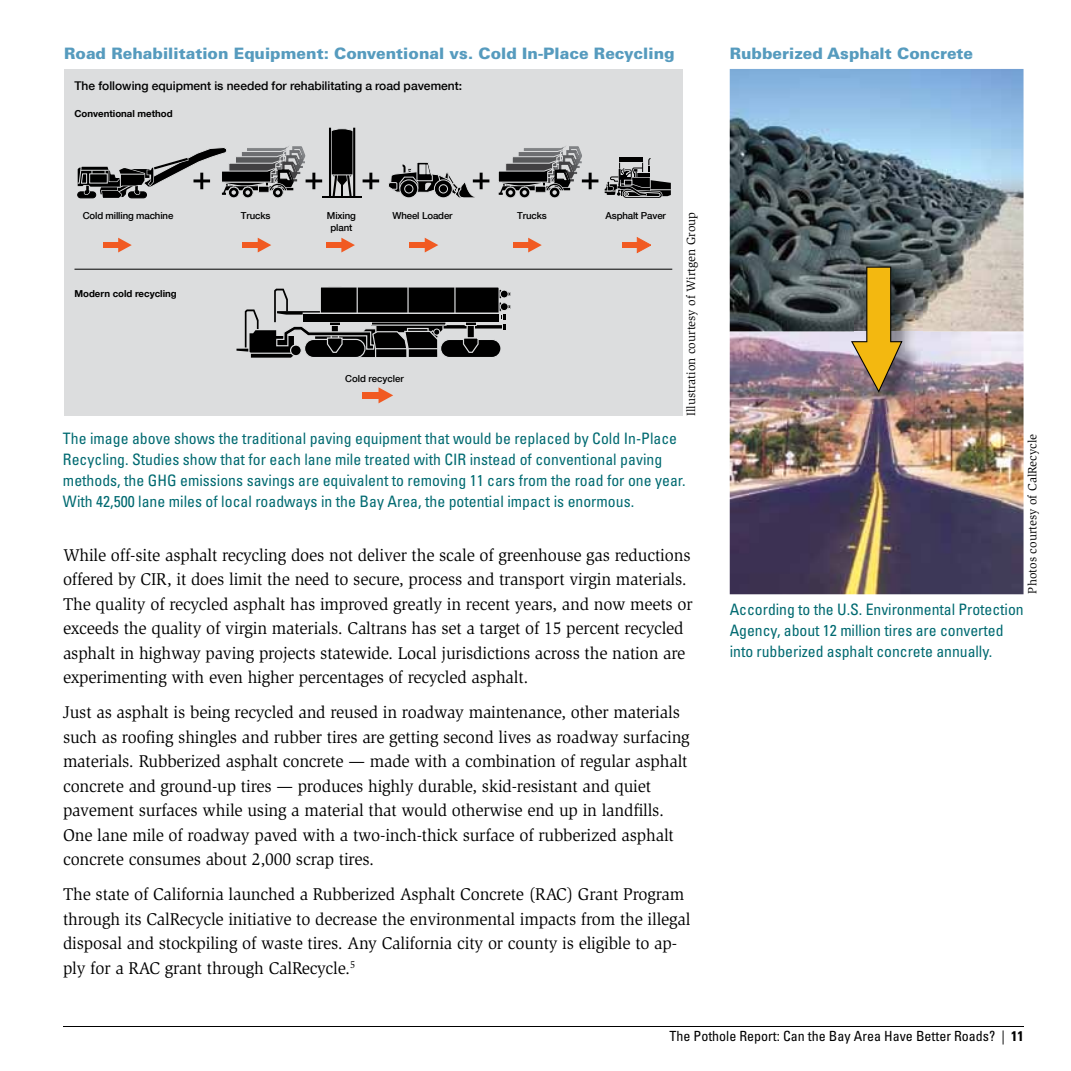
<style>
.page{position:relative;width:1071px;height:1071px;background:#fff}
.page>*{position:absolute;margin:0;border:0;box-sizing:border-box;transform-origin:0 0}
.t1{font:17.5px/24.5px "Slimbach";letter-spacing:-.01em;color:#000}
.t2{font:condensed 15.75px/21px "Univers LT Std";color:#006a71}
.t3{font:900 15.75px "Univers LT Std";color:#569bbe}
.t4{font:condensed 14px "Univers LT Std";color:#000}
.t5{font:12.25px "Slimbach";color:#000}
.t6{font:500 12.08px "Helvetica Neue";color:#000}
.t7{font:500 9.62px "Helvetica Neue";letter-spacing:-.015em;color:#000}
.t8{font:700 9.62px "Helvetica Neue";color:#000}
.s1{font-weight:700}
</style>
<div class="page">
<hr style="left:63px;top:1026px;width:961px;height:1px;background:#000">
<img style="left:730px;top:69px;width:294px;height:525px">
<img style="left:855px;top:269px;width:68px;height:144px">
<svg style="left:851px;top:267px;width:52px;height:126px;background:#9f843f"></svg>
<div style="left:64px;top:69px;width:619px;height:347px;background:#dcddde"></div>
<hr style="left:74px;top:269px;width:598px;height:1px;background:#000">
<svg style="left:444px;top:325px;width:55px;height:4px"></svg>
<hr style="left:371px;top:321px;width:75px;height:4px;background:#000">
<div style="left:371px;top:320px;width:76px;height:6px;border:1px solid #dcddde"></div>
<div style="left:441px;top:339px;width:60px;height:19px;background:#000;border-radius:9px"></div>
<div style="left:440px;top:339px;width:62px;height:19px;border:1px solid #dcddde;border-radius:9px"></div>
<div style="left:467px;top:322px;width:7px;height:16px;background:#000"></div>
<div style="left:467px;top:322px;width:8px;height:17px;border:1px solid #dcddde"></div>
<svg style="left:462px;top:337px;width:17px;height:16px"></svg>
<div style="left:465px;top:290px;width:12px;height:36px;border:2px solid #dcddde"></div>
<div style="left:466px;top:291px;width:10px;height:34px;background:#000"></div>
<div style="left:320px;top:287px;width:179px;height:32px;background:#000"></div>
<div style="left:303px;top:313px;width:197px;height:10px;border:2px solid #dcddde"></div>
<hr style="left:454px;top:287px;width:2px;height:27px;background:#dcddde">
<svg style="left:236px;top:287px;width:208px;height:71px"></svg>
<div style="left:304px;top:314px;width:195px;height:7px;background:#000"></div>
<svg style="left:499px;top:289px;width:12px;height:41px"></svg>
<div style="left:362px;top:392px;width:18px;height:6px;background:#f15a22"></div>
<svg style="left:379px;top:387px;width:14px;height:16px"></svg>
<div style="left:622px;top:242px;width:17px;height:6px;background:#f15a22"></div>
<svg style="left:636px;top:237px;width:15px;height:17px"></svg>
<div style="left:513px;top:242px;width:17px;height:6px;background:#f15a22"></div>
<svg style="left:528px;top:238px;width:14px;height:14px"></svg>
<div style="left:410px;top:242px;width:16px;height:6px;background:#f15a22"></div>
<svg style="left:425px;top:238px;width:13px;height:14px"></svg>
<div style="left:103px;top:242px;width:17px;height:6px;background:#f15a22"></div>
<svg style="left:118px;top:238px;width:14px;height:14px"></svg>
<div style="left:243px;top:242px;width:16px;height:6px;background:#f15a22"></div>
<svg style="left:258px;top:238px;width:13px;height:14px"></svg>
<hr style="left:323px;top:197px;width:39px;height:1px;background:#000">
<svg style="left:329px;top:128px;width:26px;height:69px;background:#303030"></svg>
<div style="left:326px;top:242px;width:17px;height:6px;background:#f15a22"></div>
<svg style="left:341px;top:238px;width:14px;height:14px"></svg>
<svg style="left:77px;top:146px;width:245px;height:53px"></svg>
<svg style="left:363px;top:173px;width:16px;height:16px"></svg>
<svg style="left:388px;top:162px;width:101px;height:36px"></svg>
<svg style="left:498px;top:146px;width:173px;height:52px"></svg>
<p class="t3" style="left:64px;top:43px;width:612px">Road Rehabilitation Equipment: Conventional vs. Cold In-Place Recycling</p>
<p class="t6" style="left:74px;top:78px;width:389px">The following equipment is needed for rehabilitating a road pavement:</p>
<p class="t8" style="left:74px;top:108px;width:100px">Conventional method</p>
<p class="t3" style="left:730px;top:43px;width:245px">Rubberized Asphalt Concrete</p>
<p class="t7" style="left:83px;top:210px;width:92px">Cold milling machine</p>
<p class="t7" style="left:241px;top:210px;width:31px">Trucks</p>
<p class="t7" style="left:327px;top:210px;width:31px">Mixing</p>
<p class="t7" style="left:392px;top:210px;width:62px">Wheel Loader</p>
<p class="t7" style="left:517px;top:210px;width:31px">Trucks</p>
<p class="t7" style="left:605px;top:210px;width:62px">Asphalt Paver</p>
<p class="t7" style="left:331px;top:222px;width:23px">plant</p>
<p class="t8" style="left:74px;top:288px;width:104px">Modern cold recycling</p>
<p class="t7" style="left:345px;top:373px;width:60px">Cold recycler</p>
<p class="t5" style="left:684px;top:416px;width:205px;rotate:-90deg">Illustration courtesy of Wirtgen Group</p>
<p class="t2" style="left:63px;top:428px;width:624px">The image above shows the traditional paving equipment that would be replaced by Cold In-Place Recycling. Studies show that for each lane mile treated with CIR instead of conventional paving methods, the GHG emissions savings are equivalent to removing 11 cars from the road for one year.<br>With 42,500 lane miles of local roadways in the Bay Area, the potential impact is enormous.</p>
<p class="t1" style="left:63px;top:543px;width:631px">While off-site asphalt recycling does not deliver the scale of greenhouse gas reductions offered by CIR, it does limit the need to secure, process and transport virgin materials.<br>The quality of recycled asphalt has improved greatly in recent years, and now meets or exceeds the quality of virgin materials. Caltrans has set a target of 15 percent recycled asphalt in highway paving projects statewide. Local jurisdictions across the nation are experimenting with even higher percentages of recycled asphalt.</p>
<p class="t1" style="left:63px;top:700px;width:628px">Just as asphalt is being recycled and reused in roadway maintenance, other materials such as roofing shingles and rubber tires are getting second lives as roadway surfacing materials. Rubberized asphalt concrete — made with a combination of regular asphalt concrete and ground-up tires — produces highly durable, skid-resistant and quiet pavement surfaces while using a material that would otherwise end up in landfills.<br>One lane mile of roadway paved with a two-inch-thick surface of rubberized asphalt concrete consumes about 2,000 scrap tires.</p>
<p class="t1" style="left:63px;top:882px;width:629px">The state of California launched a Rubberized Asphalt Concrete (RAC) Grant Program through its CalRecycle initiative to decrease the environmental impacts from the illegal disposal and stockpiling of waste tires. Any California city or county is eligible to ap&shy;ply for a RAC grant through CalRecycle.<sup>5</sup></p>
<p class="t5" style="left:1025px;top:594px;width:161px;rotate:-90deg">Photos courtesy of CalRecycle</p>
<p class="t2" style="left:730px;top:598px;width:295px">According to the U.S. Environmental Protection<br>Agency, about 12 million tires are converted into rubberized asphalt concrete annually.</p>
<p class="t4" style="left:670px;top:1027px;width:356px">The Pothole Report: Can the Bay Area Have Better Roads? | <span class="s1">11</span></p>
</div>
